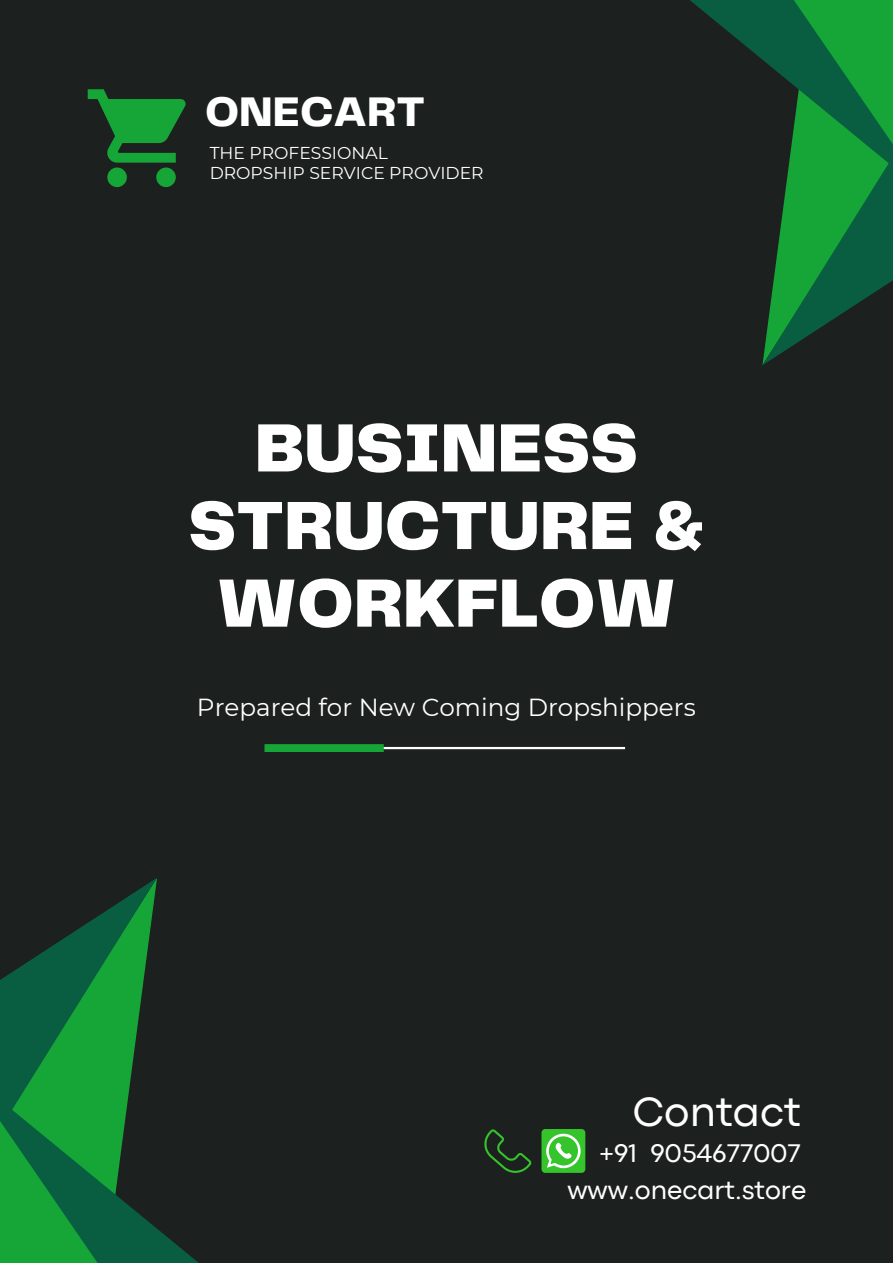
<style>
.page{position:relative;width:893px;height:1264px;background:#fff}
.page>*{position:absolute;margin:0;border:0;box-sizing:border-box;transform-origin:0 0}
.t1{font:900 70.8px/77.6px "Telegraf";color:#fff;text-align:center}
.t2{font:800 42.9px "Telegraf";color:#fff}
.t3{font:42.6px "Codec Pro";color:#fff}
.t4{font:26.7px "Codec Pro";color:#fff}
.t5{font:24.6px "Montserrat";color:#fff}
.t6{font:17.1px/20.2px "Montserrat";color:#fff}
</style>
<div class="page">
<div style="left:0;top:0;width:892px;height:1262px;background:#1c2120"></div>
<svg style="left:0;top:878px;width:157px;height:194px"></svg>
<svg style="left:129px;top:1072px;width:68px;height:190px"></svg>
<svg style="left:0;top:1072px;width:129px;height:190px;background:#118a39"></svg>
<svg style="left:690px;top:0;width:202px;height:365px"></svg>
<svg style="left:88px;top:89px;width:97px;height:98px"></svg>
<hr style="left:383px;top:747px;width:242px;height:2px;background:#fff">
<div style="left:264px;top:744px;width:120px;height:8px;background:#16a637"></div>
<div style="left:541px;top:1128px;width:44px;height:44px;background:#35c42c;border-radius:4px"></div>
<svg style="left:546px;top:1133px;width:34px;height:35px"></svg>
<svg style="left:484px;top:1129px;width:47px;height:43px"></svg>
<h2 class="t2" style="left:205px;top:94px;width:221px">ONECART</h2>
<p class="t6" style="left:210px;top:143px;width:275px">THE PROFESSIONAL<br>DROPSHIP SERVICE PROVIDER</p>
<h1 class="t1" style="left:188px;top:413px;width:517px">BUSINESS<br>STRUCTURE &amp;<br>WORKFLOW</h1>
<h3 class="t5" style="left:197px;top:692px;width:500px">Prepared for New Coming Dropshippers</h3>
<h3 class="t3" style="left:632px;top:1097px;width:169px">Contact</h3>
<h3 class="t4" style="left:599px;top:1144px;width:203px">+91 9054677007</h3>
<h3 class="t4" style="left:567px;top:1180px;width:240px">www.onecart.store</h3>
</div>
